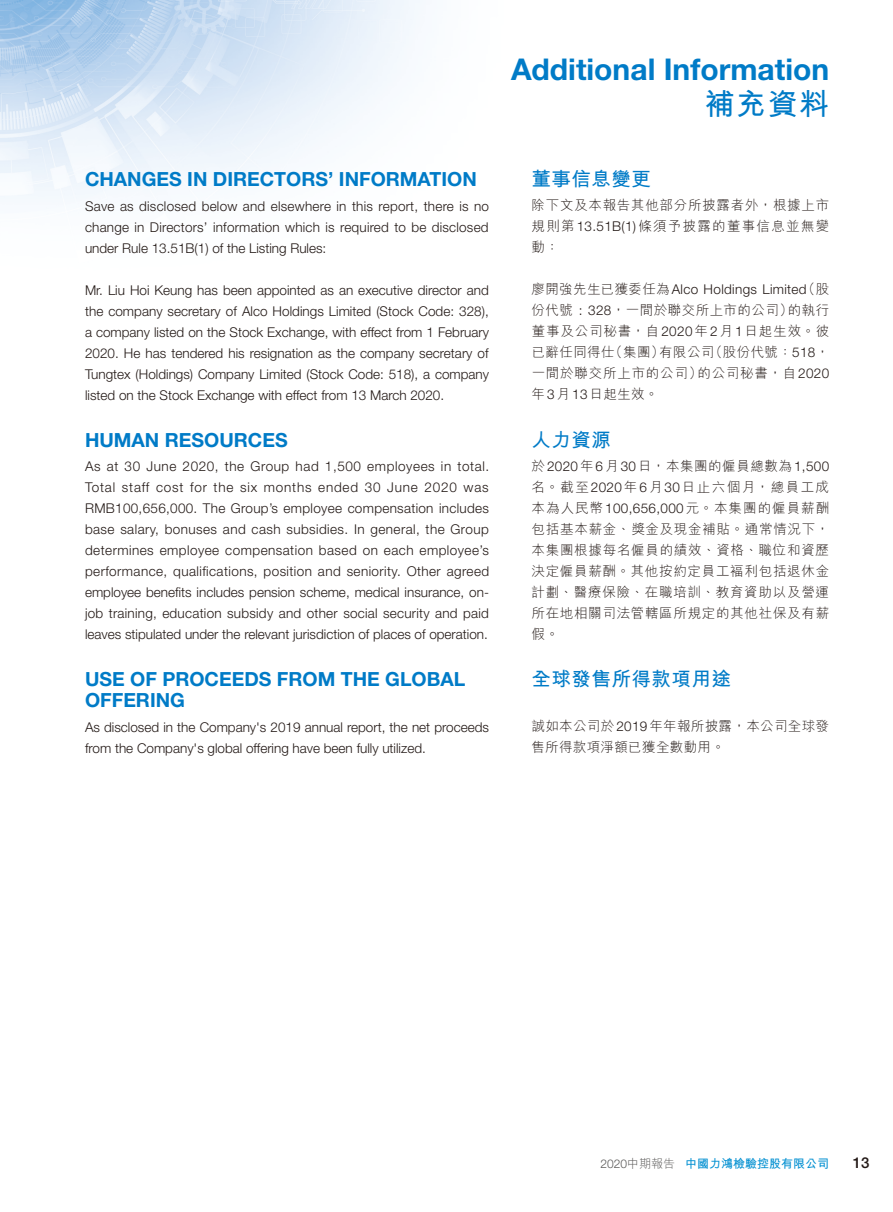
<style>
.page{position:relative;width:893px;height:1212px;background:#fff}
.page>*{position:absolute;margin:0;border:0;box-sizing:border-box;transform-origin:0 0}
.t1{font:700 30px "Helvetica Neue LT Std";color:#007bc7}
.t2{font:700 30px "M Hei HK";color:#007bc7}
.t3{font:700 19.5px/21px "Helvetica Neue LT Std";color:#007bc7}
.t4{font:700 19.5px "M Hei HK";letter-spacing:.025em;color:#007bc7}
.t5{font:500 15px "Helvetica Neue LT Std";color:#231916}
.t6{font:300 13.5px/21px "Helvetica Neue LT Std";color:#231916;text-align:justify}
.t7{font:300 13.5px/21px "M Hei HK";letter-spacing:.055em;color:#231916;text-align:justify}
.t8{font:300 13.5px/21px "M Hei HK";letter-spacing:.025em;color:#231916}
.t9{font:300 13.5px "Helvetica Neue LT Std";letter-spacing:.025em;color:#231916}
.t10{font:700 12px "M Hei HK";color:#008fd1}
.s1{font-family:"Helvetica Neue LT Std"}
.s2{font-family:"M Hei HK"}
.s3{font-family:"Helvetica Neue LT Std";font-weight:300;color:#595857}
.s4{font-weight:300;color:#595857}
</style>
<div class="page">
<img style="left:1px;top:0;width:422px;height:202px">
<h2 class="t3" style="left:85px;top:168px;width:393px">CHANGES IN DIRECTORS’ INFORMATION</h2>
<p class="t6" style="left:85px;top:195px;width:406px">Save as disclosed below and elsewhere in this report, there is no change in Directors’ information which is required to be disclosed under Rule 13.51B(1) of the Listing Rules:</p>
<p class="t6" style="left:85px;top:279px;width:405px">Mr. Liu Hoi Keung has been appointed as an executive director and the company secretary of Alco Holdings Limited (Stock Code: 328), a company listed on the Stock Exchange, with effect from 1 February 2020. He has tendered his resignation as the company secretary of Tungtex (Holdings) Company Limited (Stock Code: 518), a company listed on the Stock Exchange with effect from 13 March 2020.</p>
<h2 class="t3" style="left:85px;top:429px;width:204px">HUMAN RESOURCES</h2>
<p class="t6" style="left:85px;top:456px;width:406px">As at 30 June 2020, the Group had 1,500 employees in total.<br>Total staff cost for the six months ended 30 June 2020 was RMB100,656,000. The Group’s employee compensation includes base salary, bonuses and cash subsidies. In general, the Group determines employee compensation based on each employee’s performance, qualifications, position and seniority. Other agreed employee benefits includes pension scheme, medical insurance, on&shy;job training, education subsidy and other social security and paid leaves stipulated under the relevant jurisdiction of places of operation.</p>
<h2 class="t3" style="left:85px;top:668px;width:382px">USE OF PROCEEDS FROM THE GLOBAL<br>OFFERING</h2>
<p class="t6" style="left:85px;top:716px;width:405px">As disclosed in the Company's 2019 annual report, the net proceeds from the Company's global offering have been fully utilized.</p>
<h1 class="t1" style="left:511px;top:51px;width:320px">Additional Information</h1>
<h1 class="t2" style="left:705px;top:82px;width:126px">補充資料</h1>
<h2 class="t4" style="left:531px;top:165px;width:121px">董事信息變更</h2>
<p class="t7" style="left:531px;top:194px;width:299px">除下文及本報告其他部分所披露者外，根據上市規則第<span class="s1">13.51B(1)</span>條須予披露的董事信息並無變動：</p>
<p class="t9" style="left:532px;top:281px;width:299px"><span class="s2">廖開強先生已獲委任為</span>Alco Holdings Limited<span class="s2">（股</span></p>
<p class="t7" style="left:532px;top:300px;width:299px">份代號 <span class="s1">: 328</span>，一間於聯交所上市的公司）的執行董事及公司秘書，自<span class="s1">2020</span>年<span class="s1">2</span>月<span class="s1">1</span>日起生效。彼已辭任同得仕（集團）有限公司（股份代號：<span class="s1">518</span>，一間於聯交所上市的公司）的公司秘書，自<span class="s1">2020</span>年<span class="s1">3</span>月<span class="s1">13</span>日起生效。</p>
<h2 class="t4" style="left:531px;top:425px;width:81px">人力資源</h2>
<p class="t7" style="left:531px;top:455px;width:299px">於<span class="s1">2020</span>年<span class="s1">6</span>月<span class="s1">30</span>日，本集團的僱員總數為<span class="s1">1,500</span>名。截至<span class="s1">2020</span>年<span class="s1">6</span>月<span class="s1">30</span>日止六個月，總員工成本為人民幣<span class="s1">100,656,000</span>元。本集團的僱員薪酬包括基本薪金、獎金及現金補貼。通常情況下，本集團根據每名僱員的績效、資格、職位和資歷決定僱員薪酬。其他按約定員工褔利包括退休金計劃、醫療保險、在職培訓、教育資助以及營運所在地相關司法管轄區所規定的其他社保及有薪假。</p>
<h2 class="t4" style="left:531px;top:665px;width:201px">全球發售所得款項用途</h2>
<p class="t8" style="left:531px;top:715px;width:299px">誠如本公司於<span class="s1">2019</span>年年報所披露，本公司全球發售所得款項淨額已獲全數動用。</p>
<p class="t10" style="left:600px;top:1154px;width:230px"><span class="s3">2020</span><span class="s4">中期報告</span> 中國力鴻檢驗控股有限公司</p>
<p class="t5" style="left:853px;top:1154px;width:18px">13</p>
</div>
